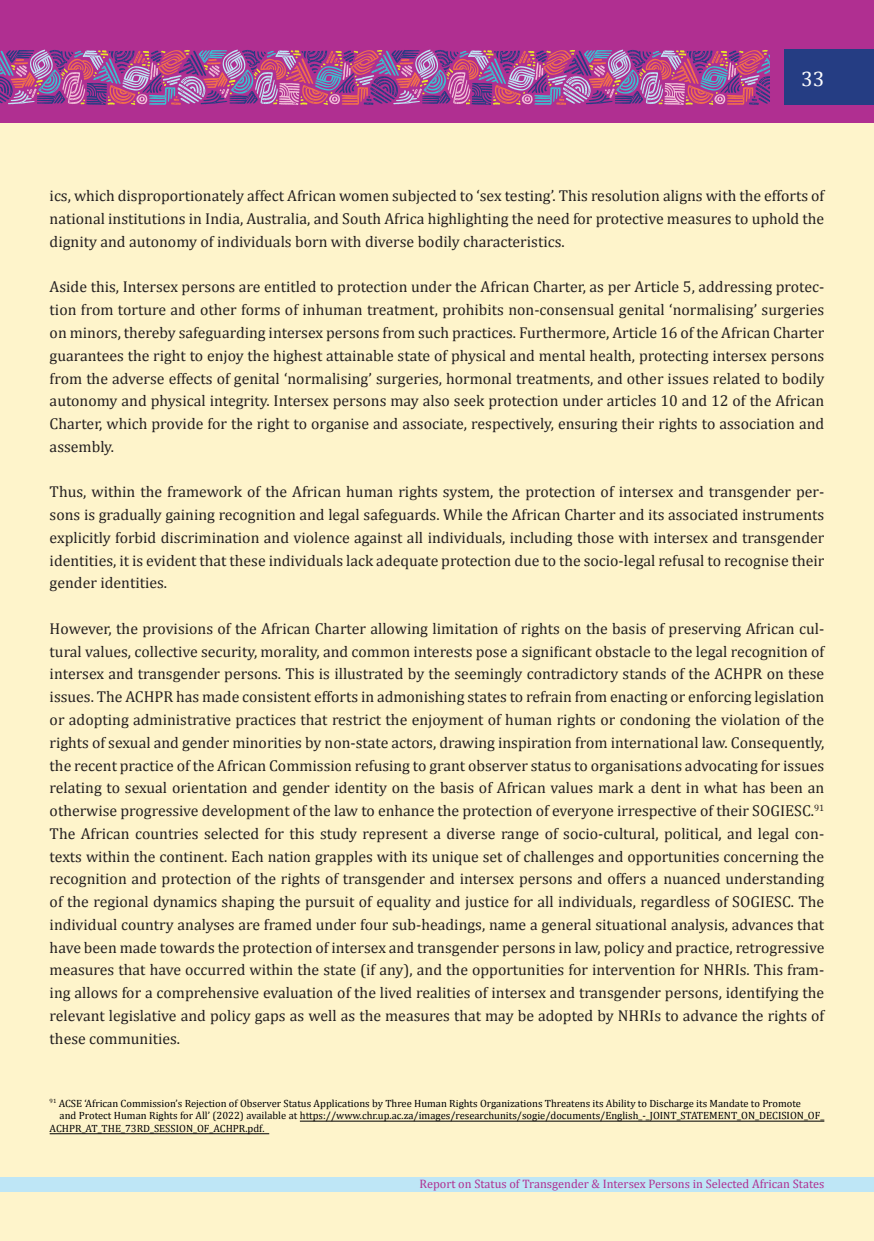
<style>
.page{position:relative;width:874px;height:1241px;background:#fff}
.page>*{position:absolute;margin:0;border:0;box-sizing:border-box;transform-origin:0 0}
.t1{font:21px "Cambria";color:#fff}
.Paragraph{font:15.75px/22.8px "Cambria";color:#231f20;text-align:justify}
.t2{font:12.25px "Cambria";color:#b02f91}
.t3{font:10.5px/12.6px "Cambria";color:#000001}
</style>
<div class="page">
<div style="left:0;top:0;width:873px;height:1240px;background:#fef4cb"></div>
<div style="left:0;top:0;width:873px;height:123px;background:#b02f91"></div>
<div style="left:0;top:1176px;width:873px;height:15px;background:#bee6f6"></div>
<svg style="left:0;top:50px;width:770px;height:55px"></svg>
<div style="left:784px;top:50px;width:89px;height:55px;background:#253d83"></div>
<hr style="left:300px;top:1120px;width:523px;height:1px;background:#000001">
<hr style="left:50px;top:1133px;width:219px;height:1px;background:#000001">
<h1 class="t1" style="left:800px;top:66px;width:25px">33</h1>
<p class="Paragraph" style="left:50px;top:185px;width:775px">ics, which disproportionately affect African women subjected to ‘sex testing’. This resolution aligns with the efforts of national institutions in India, Australia, and South Africa highlighting the need for protective measures to uphold the dignity and autonomy of individuals born with diverse bodily characteristics.</p>
<p class="Paragraph" style="left:50px;top:276px;width:775px">Aside this, Intersex persons are entitled to protection under the African Charter, as per Article 5, addressing protec&shy;tion from torture and other forms of inhuman treatment, prohibits non-consensual genital ‘normalising’ surgeries on minors, thereby safeguarding intersex persons from such practices. Furthermore, Article 16 of the African Charter guarantees the right to enjoy the highest attainable state of physical and mental health, protecting intersex persons from the adverse effects of genital ‘normalising’ surgeries, hormonal treatments, and other issues related to bodily autonomy and physical integrity. Intersex persons may also seek protection under articles 10 and 12 of the African Charter, which provide for the right to organise and associate, respectively, ensuring their rights to association and assembly.</p>
<p class="Paragraph" style="left:50px;top:480px;width:775px">Thus, within the framework of the African human rights system, the protection of intersex and transgender per&shy;sons is gradually gaining recognition and legal safeguards. While the African Charter and its associated instruments explicitly forbid discrimination and violence against all individuals, including those with intersex and transgender identities, it is evident that these individuals lack adequate protection due to the socio-legal refusal to recognise their gender identities.</p>
<p class="Paragraph" style="left:50px;top:617px;width:775px">However, the provisions of the African Charter allowing limitation of rights on the basis of preserving African cul&shy;tural values, collective security, morality, and common interests pose a significant obstacle to the legal recognition of intersex and transgender persons. This is illustrated by the seemingly contradictory stands of the ACHPR on these issues. The ACHPR has made consistent efforts in admonishing states to refrain from enacting or enforcing legislation or adopting administrative practices that restrict the enjoyment of human rights or condoning the violation of the rights of sexual and gender minorities by non-state actors, drawing inspiration from international law. Consequently, the recent practice of the African Commission refusing to grant observer status to organisations advocating for issues relating to sexual orientation and gender identity on the basis of African values mark a dent in what has been an otherwise progressive development of the law to enhance the protection of everyone irrespective of their SOGIESC.<sup>91</sup></p>
<p class="Paragraph" style="left:50px;top:822px;width:775px">The African countries selected for this study represent a diverse range of socio-cultural, political, and legal con&shy;texts within the continent. Each nation grapples with its unique set of challenges and opportunities concerning the recognition and protection of the rights of transgender and intersex persons and offers a nuanced understanding of the regional dynamics shaping the pursuit of equality and justice for all individuals, regardless of SOGIESC. The individual country analyses are framed under four sub-headings, name a general situational analysis, advances that have been made towards the protection of intersex and transgender persons in law, policy and practice, retrogressive measures that have occurred within the state (if any), and the opportunities for intervention for NHRIs. This fram&shy;ing allows for a comprehensive evaluation of the lived realities of intersex and transgender persons, identifying the relevant legislative and policy gaps as well as the measures that may be adopted by NHRIs to advance the rights of these communities.</p>
<p class="t3" style="left:50px;top:1096px;width:752px"><sup>91</sup> ACSE ‘African Commission’s Rejection of Observer Status Applications by Three Human Rights Organizations Threatens its Ability to Discharge its Mandate to Promote</p>
<p class="t3" style="left:50px;top:1109px;width:775px;text-indent:10px">and Protect Human Rights for All’ (2022) available at https://www.chr.up.ac.za/images/researchunits/sogie/documents/English_-_JOINT_STATEMENT_ON_DECISION_OF_<br>ACHPR_AT_THE_73RD_SESSION_OF_ACHPR.pdf.</p>
<p class="t2" style="left:419px;top:1175px;width:406px">Report on Status of Transgender &amp; Intersex Persons in Selected African States</p>
</div>
